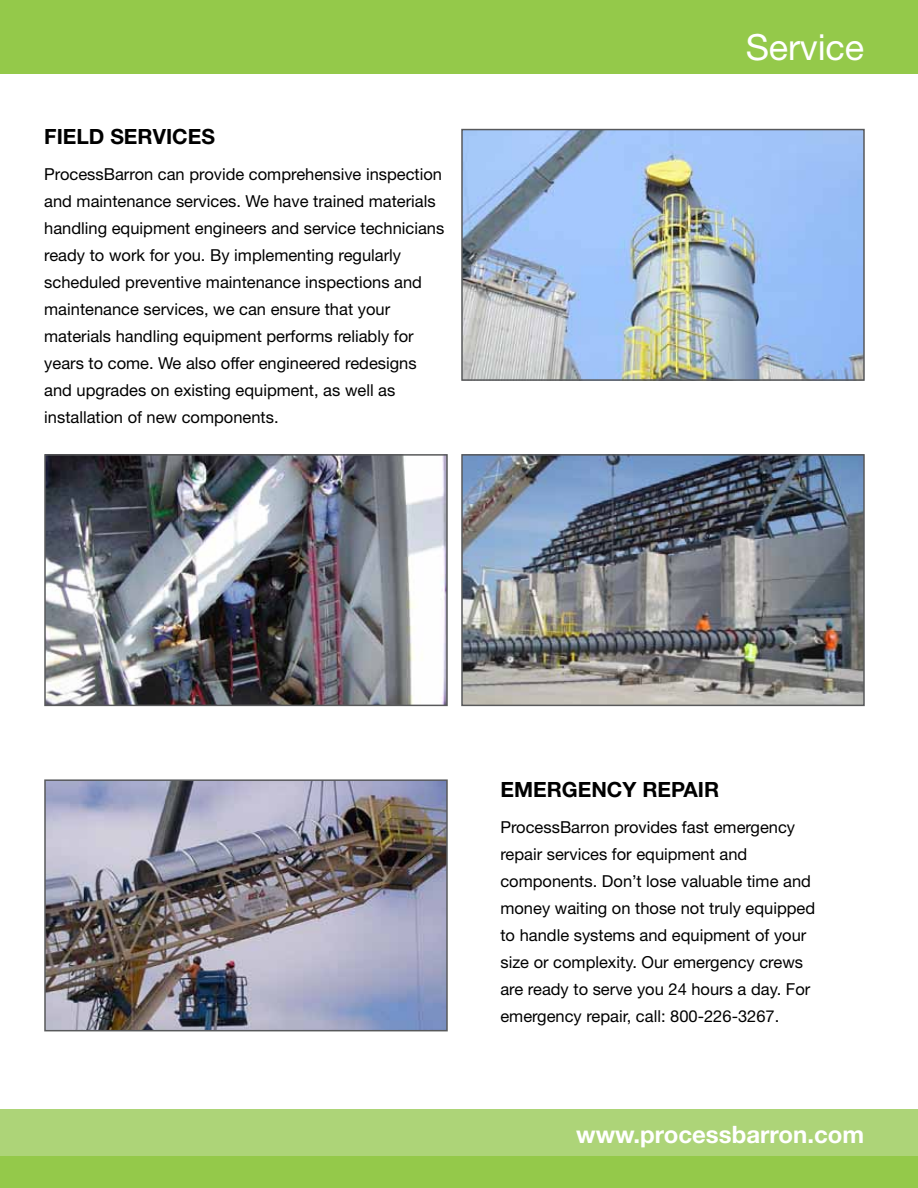
<style>
.page{position:relative;width:918px;height:1188px;background:#fff}
.page>*{position:absolute;margin:0;border:0;box-sizing:border-box;transform-origin:0 0}
.t1{font:36px "Helvetica Neue LT Std";letter-spacing:-.005em;color:#fff}
.t2{font:700 24px "Helvetica Neue LT Std";color:#fff}
.t3{font:700 21px "Helvetica Neue LT Std";color:#000}
.t4{font:16.5px/27px "Helvetica Neue LT Std";color:#000}
</style>
<div class="page">
<div style="left:0;top:1136px;width:918px;height:52px;background:#94c94a"></div>
<div style="left:0;top:1109px;width:918px;height:46px;background:#add478"></div>
<div style="left:0;top:0;width:918px;height:74px;background:#94c94a"></div>
<img style="left:464px;top:457px;width:398px;height:246px">
<div style="left:461px;top:454px;width:404px;height:252px;border:2px solid #58595b"></div>
<img style="left:47px;top:782px;width:398px;height:246px">
<div style="left:44px;top:779px;width:404px;height:252px;border:2px solid #58595b"></div>
<img style="left:47px;top:457px;width:398px;height:246px">
<div style="left:44px;top:454px;width:404px;height:252px;border:2px solid #58595b"></div>
<img style="left:464px;top:132px;width:398px;height:246px">
<div style="left:461px;top:129px;width:404px;height:252px;border:2px solid #58595b"></div>
<p class="t3" style="left:44px;top:123px;width:172px">FIELD SERVICES</p>
<p class="t4" style="left:44px;top:160px;width:402px">ProcessBarron can provide comprehensive inspection and maintenance services. We have trained materials handling equipment engineers and service technicians ready to work for you. By implementing regularly scheduled preventive maintenance inspections and maintenance services, we can ensure that your materials handling equipment performs reliably for years to come. We also offer engineered redesigns and upgrades on existing equipment, as well as installation of new components.</p>
<h1 class="t1" style="left:746px;top:26px;width:120px">Service</h1>
<p class="t3" style="left:500px;top:777px;width:220px">EMERGENCY REPAIR</p>
<p class="t4" style="left:500px;top:814px;width:316px">ProcessBarron provides fast emergency repair services for equipment and components. Don’t lose valuable time and money waiting on those not truly equipped to handle systems and equipment of your size or complexity. Our emergency crews are ready to serve you 24 hours a day. For emergency repair, call: 800-226-3267.</p>
<h2 class="t2" style="left:576px;top:1119px;width:289px">www.processbarron.com</h2>
</div>
